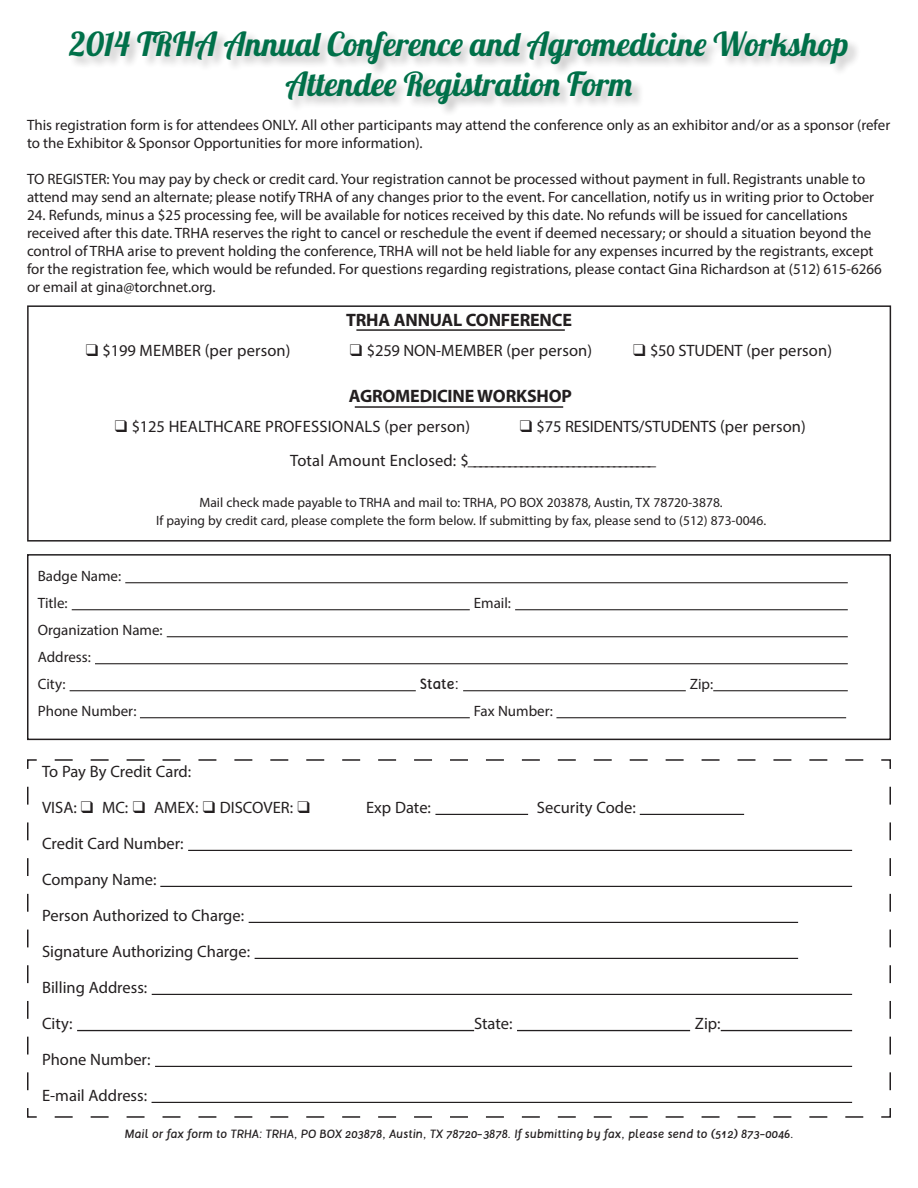
<style>
.page{position:relative;width:918px;height:1188px;background:#fff}
.page>*{position:absolute;margin:0;border:0;box-sizing:border-box;transform-origin:0 0}
.t1{font:33px/39.6px "Lobster 1.4";color:#007049;text-align:center}
.bulleted_text{font:700 18px "Myriad Pro";letter-spacing:-.01em;color:#231f20}
.bulleted_text-2{font:16.5px "Myriad Pro";color:#231f20}
.bulleted_text-3{font:16.5px "Tellural";color:#231f20}
.t2{font:15px/18px "Myriad Pro";color:#231f20}
.t3{font:15px "Tellural";color:#231f20}
.t4{font:13.5px/18px "Myriad Pro";color:#231f20;text-align:center}
.t5{font:italic 12px "Tellural";color:#231f20}
.s1{font-family:"Myriad Pro"}
</style>
<div class="page">
<div style="left:27px;top:305px;width:864px;height:237px;border:2px solid #231f20"></div>
<div style="left:69px;top:30px;width:792px;height:87px;background:#231f20;opacity:.25"></div>
<div style="left:27px;top:554px;width:864px;height:186px;border:2px solid #231f20"></div>
<hr style="left:125px;top:582px;width:723px;height:1px;background:#231f20">
<hr style="left:72px;top:609px;width:398px;height:1px;background:#231f20">
<hr style="left:515px;top:609px;width:333px;height:1px;background:#231f20">
<hr style="left:167px;top:636px;width:681px;height:1px;background:#231f20">
<hr style="left:95px;top:663px;width:753px;height:1px;background:#231f20">
<hr style="left:70px;top:690px;width:346px;height:1px;background:#231f20">
<hr style="left:463px;top:690px;width:223px;height:1px;background:#231f20">
<hr style="left:713px;top:690px;width:135px;height:1px;background:#231f20">
<hr style="left:140px;top:717px;width:330px;height:1px;background:#231f20">
<hr style="left:556px;top:717px;width:290px;height:1px;background:#231f20">
<svg style="left:27px;top:759px;width:864px;height:359px"></svg>
<hr style="left:356px;top:329px;width:209px;height:2px;background:#231f20">
<hr style="left:355px;top:406px;width:208px;height:2px;background:#231f20">
<hr style="left:435px;top:814px;width:93px;height:1px;background:#231f20">
<hr style="left:640px;top:814px;width:104px;height:1px;background:#231f20">
<hr style="left:188px;top:850px;width:664px;height:1px;background:#231f20">
<hr style="left:160px;top:886px;width:692px;height:1px;background:#231f20">
<hr style="left:249px;top:922px;width:549px;height:1px;background:#231f20">
<hr style="left:255px;top:958px;width:543px;height:1px;background:#231f20">
<hr style="left:152px;top:994px;width:700px;height:1px;background:#231f20">
<hr style="left:77px;top:1030px;width:397px;height:1px;background:#231f20">
<hr style="left:517px;top:1030px;width:173px;height:1px;background:#231f20">
<hr style="left:721px;top:1030px;width:131px;height:1px;background:#231f20">
<hr style="left:155px;top:1066px;width:697px;height:1px;background:#231f20">
<hr style="left:152px;top:1102px;width:700px;height:1px;background:#231f20">
<p class="t1" style="left:69px;top:24px;width:781px">2014 TRHA Annual Conference and Agromedicine Workshop<br>Attendee Registration Form</p>
<p class="t2" style="left:27px;top:116px;width:865px">This registration form is for attendees ONLY. All other participants may attend the conference only as an exhibitor and/or as a sponsor (refer to the Exhibitor &amp; Sponsor Opportunities for more information).</p>
<p class="t2" style="left:27px;top:170px;width:849px">TO REGISTER: You may pay by check or credit card. Your registration cannot be processed without payment in full. Registrants unable to attend may send an alternate; please notify TRHA of any changes prior to the event. For cancellation, notify us in writing prior to October</p>
<p class="t2" style="left:27px;top:206px;width:857px">24. Refunds, minus a $25 processing fee, will be available for notices received by this date. No refunds will be issued for cancellations received after this date. TRHA reserves the right to cancel or reschedule the event if deemed necessary; or should a situation beyond the control of TRHA arise to prevent holding the conference, TRHA will not be held liable for any expenses incurred by the registrants, except for the registration fee, which would be refunded. For questions regarding registrations, please contact Gina Richardson at (512) 615-6266 or email at gina@torchnet.org.</p>
<p class="bulleted_text" style="left:346px;top:308px;width:227px">TRHA ANNUAL CONFERENCE</p>
<p class="bulleted_text-2" style="left:86px;top:340px;width:206px">❑ $199 MEMBER (per person)</p>
<p class="bulleted_text-2" style="left:350px;top:340px;width:244px">❑ $259 NON-MEMBER (per person)</p>
<p class="bulleted_text-2" style="left:633px;top:340px;width:200px">❑ $50 STUDENT (per person)</p>
<p class="bulleted_text" style="left:349px;top:384px;width:225px">AGROMEDICINE WORKSHOP</p>
<p class="bulleted_text-2" style="left:115px;top:416px;width:357px">❑ $125 HEALTHCARE PROFESSIONALS (per person)</p>
<p class="bulleted_text-2" style="left:520px;top:416px;width:288px">❑ $75 RESIDENTS/STUDENTS (per person)</p>
<p class="bulleted_text-3" style="left:290px;top:452px;width:366px"><span class="s1">Total Amount Enclosed: $</span>________________________________</p>
<p class="t4" style="left:156px;top:493px;width:612px">Mail check made payable to TRHA and mail to: TRHA, PO BOX 203878, Austin, TX 78720-3878.<br>If paying by credit card, please complete the form below. If submitting by fax, please send to (512) 873-0046.</p>
<p class="t2" style="left:38px;top:567px;width:85px">Badge Name:</p>
<p class="t2" style="left:38px;top:594px;width:31px">Title:</p>
<p class="t2" style="left:474px;top:594px;width:39px">Email:</p>
<p class="t2" style="left:38px;top:621px;width:126px">Organization Name:</p>
<p class="t2" style="left:38px;top:648px;width:55px">Address:</p>
<p class="t2" style="left:38px;top:675px;width:29px">City:</p>
<p class="t3" style="left:420px;top:676px;width:41px">State:</p>
<p class="t2" style="left:690px;top:675px;width:25px">Zip:</p>
<p class="t2" style="left:38px;top:702px;width:100px">Phone Number:</p>
<p class="t2" style="left:474px;top:702px;width:81px">Fax Number:</p>
<p class="bulleted_text-2" style="left:42px;top:761px;width:151px">To Pay By Credit Card:</p>
<p class="bulleted_text-2" style="left:42px;top:797px;width:269px">VISA: ❑ MC: ❑ AMEX: ❑ DISCOVER: ❑</p>
<p class="bulleted_text-2" style="left:366px;top:797px;width:66px">Exp Date:</p>
<p class="bulleted_text-2" style="left:537px;top:797px;width:100px">Security Code:</p>
<p class="bulleted_text-2" style="left:42px;top:833px;width:143px">Credit Card Number:</p>
<p class="bulleted_text-2" style="left:42px;top:869px;width:116px">Company Name:</p>
<p class="bulleted_text-2" style="left:42px;top:905px;width:204px">Person Authorized to Charge:</p>
<p class="bulleted_text-2" style="left:42px;top:941px;width:210px">Signature Authorizing Charge:</p>
<p class="bulleted_text-2" style="left:42px;top:977px;width:107px">Billing Address:</p>
<p class="bulleted_text-2" style="left:42px;top:1013px;width:32px">City:</p>
<p class="bulleted_text-2" style="left:474px;top:1013px;width:40px">State:</p>
<p class="bulleted_text-2" style="left:695px;top:1013px;width:27px">Zip:</p>
<p class="bulleted_text-2" style="left:42px;top:1049px;width:110px">Phone Number:</p>
<p class="bulleted_text-2" style="left:42px;top:1085px;width:106px">E-mail Address:</p>
<p class="t5" style="left:125px;top:1127px;width:670px">Mail or fax form to TRHA: TRHA, PO BOX 203878, Austin, TX 78720-3878. If submitting by fax, please send to (512) 873-0046.</p>
</div>
